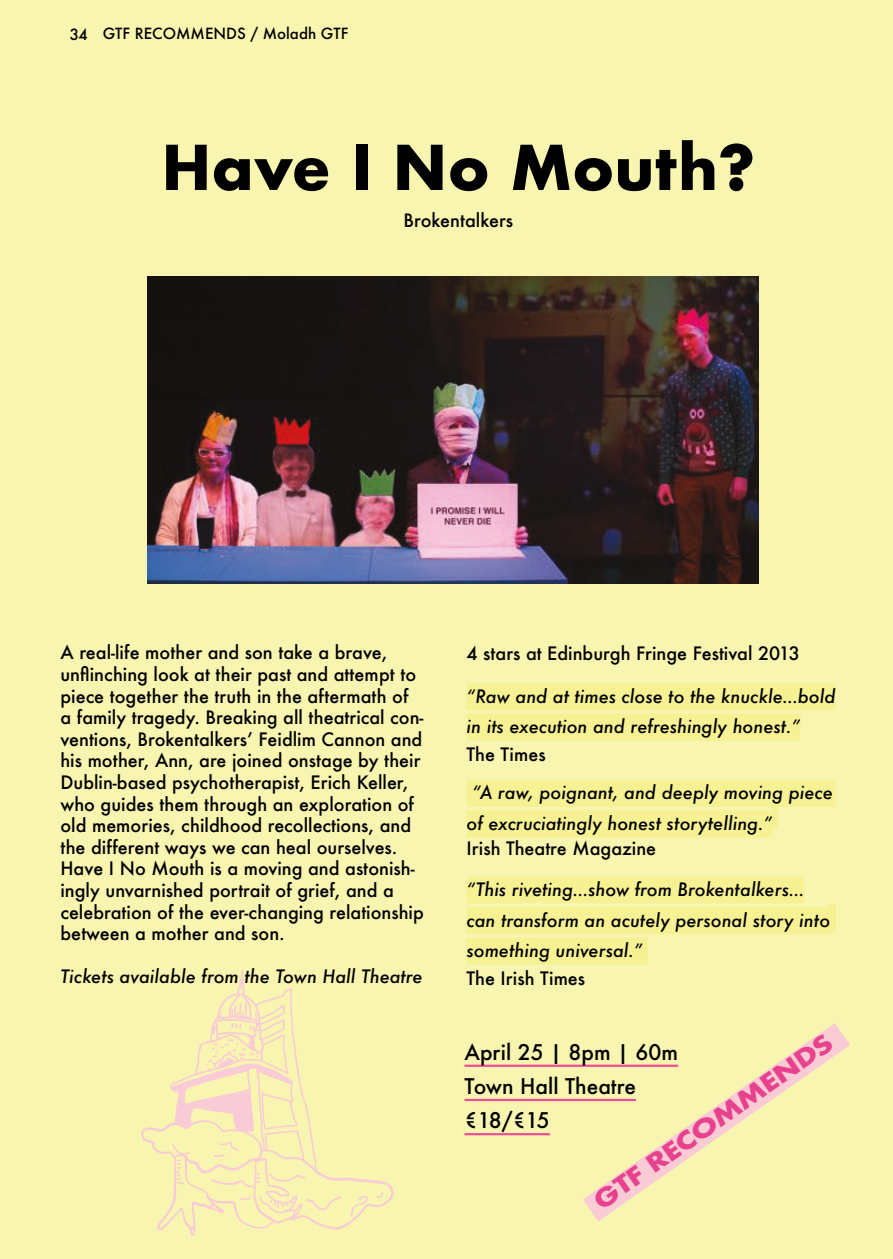
<style>
.page{position:relative;width:893px;height:1259px;background:#f8f5b0}
.page>*{position:absolute;margin:0;border:0;box-sizing:border-box;transform-origin:0 0}
.t1{font:700 60px "Futura";color:#000}
.t2{font:700 24px "Futura";color:#e8418d;scale:1.22 1}
.t3{font:500 21px/34.2px "Futura";color:#000}
.t4{font:500 18px/21.6px "Futura";color:#000}
.t5{font:italic 500 18px/30.6px "Futura";color:#000}
.t6{font:500 15px "Futura";color:#000}
</style>
<div class="page">
<svg style="left:141px;top:969px;width:250px;height:266px"></svg>
<hr style="left:464px;top:1064px;width:214px;height:3px;background:#ec4e98">
<hr style="left:464px;top:1098px;width:172px;height:3px;background:#ec4e98">
<hr style="left:464px;top:1133px;width:86px;height:2px;background:#ec4e98">
<img style="left:147px;top:277px;width:611px;height:306px">
<div style="left:467px;top:780px;width:368px;height:27px;background:#f6f192"></div>
<div style="left:467px;top:810px;width:305px;height:27px;background:#f6f192"></div>
<div style="left:772px;top:801px;width:6px;height:27px;background:#f6f192"></div>
<div style="left:467px;top:876px;width:337px;height:27px;background:#f6f192"></div>
<div style="left:467px;top:907px;width:363px;height:27px;background:#f6f192"></div>
<div style="left:830px;top:904px;width:6px;height:27px;background:#f6f192"></div>
<div style="left:467px;top:937px;width:181px;height:27px;background:#f6f192"></div>
<div style="left:467px;top:683px;width:368px;height:27px;background:#f6f192"></div>
<div style="left:467px;top:714px;width:333px;height:27px;background:#f6f192"></div>
<svg style="left:583px;top:1023px;width:267px;height:198px"></svg>
<p class="t6" style="left:70px;top:23px;width:280px">34 GTF RECOMMENDS / Moladh GTF</p>
<h1 class="t1" style="left:161px;top:124px;width:595px">Have I No Mouth?</h1>
<p class="t4" style="left:403px;top:209px;width:111px">Brokentalkers</p>
<p class="t4" style="left:60px;top:641px;width:365px">A real-life mother and son take a brave, unflinching look at their past and attempt to piece together the truth in the aftermath of<br>a family tragedy. Breaking all theatrical con&shy;ventions, Brokentalkers’ Feidlim Cannon and his mother, Ann, are joined onstage by their Dublin-based psychotherapist, Erich Keller, who guides them through an exploration of old memories, childhood recollections, and the different ways we can heal ourselves.<br>Have I No Mouth is a moving and astonish&shy;ingly unvarnished portrait of grief, and a celebration of the ever-changing relationship between a mother and son.</p>
<p class="t5" style="left:60px;top:961px;width:364px">Tickets available from the Town Hall Theatre</p>
<p class="t4" style="left:467px;top:642px;width:335px">4 stars at Edinburgh Fringe Festival 2013</p>
<p class="t5" style="left:467px;top:680px;width:370px">“Raw and at times close to the knuckle…bold in its execution and refreshingly honest.”</p>
<p class="t4" style="left:467px;top:743px;width:81px">The Times</p>
<p class="t5" style="left:467px;top:777px;width:368px;text-indent:6px">“A raw, poignant, and deeply moving piece of excruciatingly honest storytelling.”</p>
<p class="t4" style="left:467px;top:837px;width:191px">Irish Theatre Magazine</p>
<p class="t5" style="left:467px;top:874px;width:365px">“This riveting…show from Brokentalkers… can transform an acutely personal story into something universal.”</p>
<p class="t4" style="left:467px;top:967px;width:120px">The Irish Times</p>
<h2 class="t2" style="left:586px;top:1189px;width:235px;rotate:-35deg">GTF RECOMMENDS</h2>
<p class="t3" style="left:464px;top:1034px;width:215px">April 25 | 8pm | 60m<br>Town Hall Theatre €18/€15</p>
</div>
